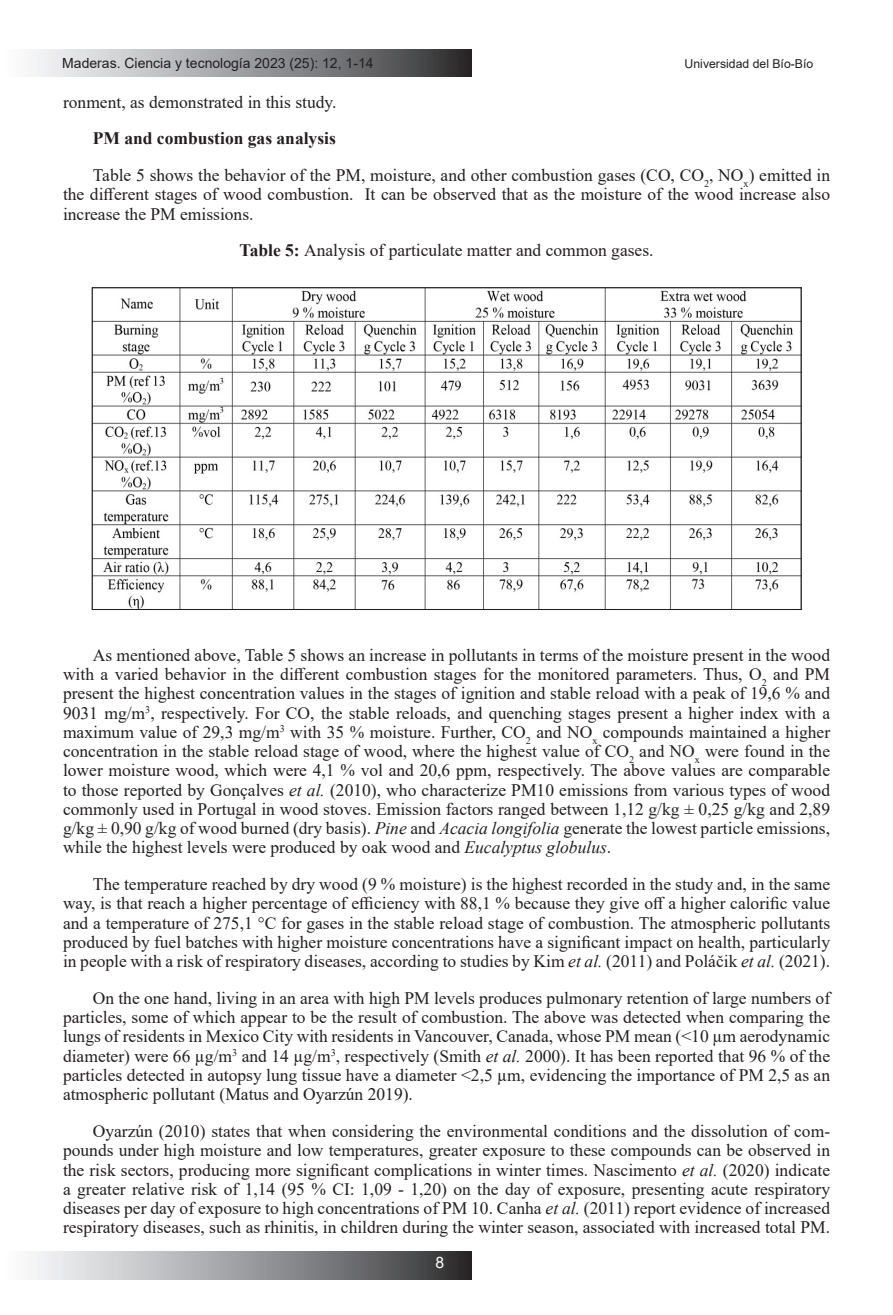
<style>
.page{position:relative;width:893px;height:1315px;background:#fff}
.page>*{position:absolute;margin:0;border:0;box-sizing:border-box;transform-origin:0 0}
.t1{font:17.5px/19.2px "Times New Roman";color:#231f20;text-align:justify}
.Heading_2{font:700 17.5px "Times New Roman";color:#231f20}
.t2{font:15.75px "Arial";color:#fff}
.t3{font:14px "Arial";color:#231f20}
.t4{font:12.25px "Arial";color:#231f20}
.s1{font-weight:700}
.s2{font-style:italic}
</style>
<div class="page">
<div style="left:0;top:49px;width:471px;height:28px;background:linear-gradient(to right,#fff,#333436)"></div>
<div style="left:0;top:1252px;width:471px;height:27px;background:linear-gradient(to right,#fff,#333436)"></div>
<img style="left:94px;top:289px;width:705px;height:319px">
<p class="t3" style="left:62px;top:53px;width:313px">Maderas. Ciencia y tecnología 2023 (25): 12, 1-14</p>
<p class="t4" style="left:685px;top:56px;width:130px">Universidad del Bío-Bío</p>
<p class="t1" style="left:63px;top:92px;width:275px">ronment, as demonstrated in this study.</p>
<p class="Heading_2" style="left:93px;top:126px;width:245px">PM and combustion gas analysis</p>
<p class="t1" style="left:63px;top:165px;width:769px;text-indent:30px">Table 5 shows the behavior of the PM, moisture, and other combustion gases (CO, CO<sub>2</sub>, NO<sub>x</sub>) emitted in the different stages of wood combustion. It can be observed that as the moisture of the wood increase also increase the PM emissions.</p>
<p class="t1" style="left:240px;top:240px;width:415px"><span class="s1">Table 5:</span> Analysis of particulate matter and common gases.</p>
<p class="t1" style="left:63px;top:645px;width:769px;text-indent:30px">As mentioned above, Table 5 shows an increase in pollutants in terms of the moisture present in the wood with a varied behavior in the different combustion stages for the monitored parameters. Thus, O<sub>2</sub> and PM present the highest concentration values in the stages of ignition and stable reload with a peak of 19,6 % and 9031 mg/m<sup>3</sup>, respectively. For CO, the stable reloads, and quenching stages present a higher index with a maximum value of 29,3 mg/m<sup>3</sup> with 35 % moisture. Further, CO<sub>2</sub> and NO<sub>x</sub> compounds maintained a higher concentration in the stable reload stage of wood, where the highest value of CO<sub>2</sub> and NO<sub>x</sub> were found in the lower moisture wood, which were 4,1 % vol and 20,6 ppm, respectively. The above values are comparable to those reported by Gonçalves <span class="s2">et al.</span> (2010), who characterize PM10 emissions from various types of wood commonly used in Portugal in wood stoves. Emission factors ranged between 1,12 g/kg ± 0,25 g/kg and 2,89 g/kg ± 0,90 g/kg of wood burned (dry basis). <span class="s2">Pine</span> and <span class="s2">Acacia longifolia</span> generate the lowest particle emissions, while the highest levels were produced by oak wood and <span class="s2">Eucalyptus globulus</span>.</p>
<p class="t1" style="left:63px;top:874px;width:769px;text-indent:30px">The temperature reached by dry wood (9 % moisture) is the highest recorded in the study and, in the same way, is that reach a higher percentage of efficiency with 88,1 % because they give off a higher calorific value and a temperature of 275,1 °C for gases in the stable reload stage of combustion. The atmospheric pollutants produced by fuel batches with higher moisture concentrations have a significant impact on health, particularly in people with a risk of respiratory diseases, according to studies by Kim <span class="s2">et al.</span> (2011) and Poláčik <span class="s2">et al.</span> (2021).</p>
<p class="t1" style="left:63px;top:988px;width:769px;text-indent:30px">On the one hand, living in an area with high PM levels produces pulmonary retention of large numbers of particles, some of which appear to be the result of combustion. The above was detected when comparing the lungs of residents in Mexico City with residents in Vancouver, Canada, whose PM mean (&lt;10 µm aerodynamic diameter) were 66 µg/m<sup>3</sup> and 14 µg/m<sup>3</sup>, respectively (Smith <span class="s2">et al.</span> 2000). It has been reported that 96 % of the particles detected in autopsy lung tissue have a diameter &lt;2,5 µm, evidencing the importance of PM 2,5 as an atmospheric pollutant (Matus and Oyarzún 2019).</p>
<p class="t1" style="left:63px;top:1121px;width:769px;text-indent:30px">Oyarzún (2010) states that when considering the environmental conditions and the dissolution of com&shy;pounds under high moisture and low temperatures, greater exposure to these compounds can be observed in the risk sectors, producing more significant complications in winter times. Nascimento <span class="s2">et al.</span> (2020) indicate a greater relative risk of 1,14 (95 % CI: 1,09 - 1,20) on the day of exposure, presenting acute respiratory diseases per day of exposure to high concentrations of PM 10. Canha <span class="s2">et al.</span> (2011) report evidence of increased respiratory diseases, such as rhinitis, in children during the winter season, associated with increased total PM.</p>
<p class="t2" style="left:435px;top:1252px;width:10px">8</p>
</div>
